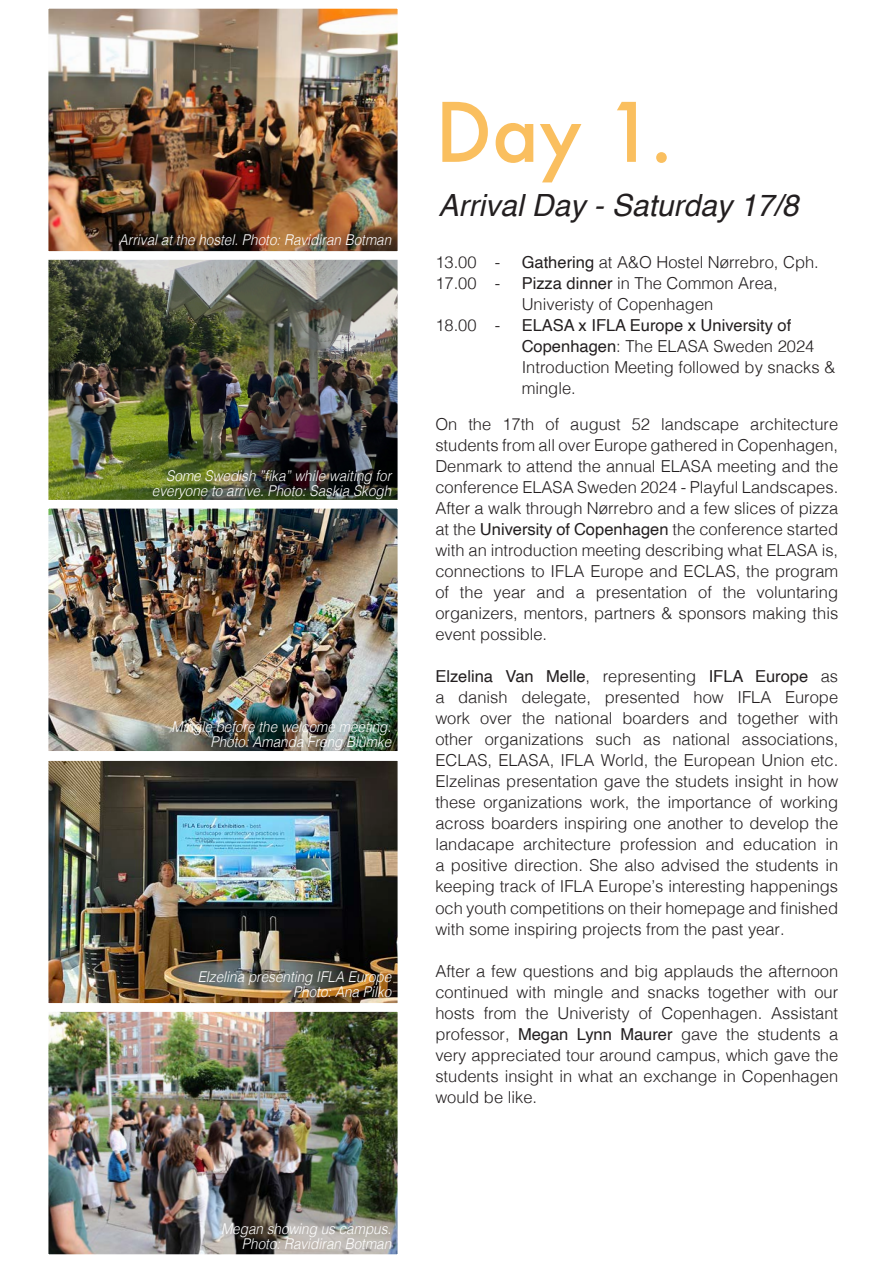
<style>
.page{position:relative;width:893px;height:1263px;background:#fff}
.page>*{position:absolute;margin:0;border:0;box-sizing:border-box;transform-origin:0 0}
.TOC_1{font:500 79.5px "Futura";color:#fabf5f}
.t1{font:italic 30.6px "Helvetica";color:#231f20}
.t2{font:300 16.5px/21px "Helvetica";color:#231f20;text-align:justify}
.t3{font:italic 300 14.85px "Helvetica";color:#fff;scale:.91 1}
.s1{font-weight:400}
</style>
<div class="page">
<img style="left:50px;top:260px;width:346px;height:490px">
<div style="left:40px;top:249px;width:366px;height:260px;border:9px solid #fff"></div>
<img style="left:50px;top:10px;width:346px;height:240px">
<div style="left:40px;top:0;width:366px;height:260px;border:9px solid #fff"></div>
<div style="left:40px;top:500px;width:366px;height:260px;border:9px solid #fff"></div>
<img style="left:50px;top:762px;width:346px;height:491px">
<div style="left:40px;top:752px;width:366px;height:260px;border:9px solid #fff"></div>
<div style="left:40px;top:1003px;width:366px;height:260px;border:9px solid #fff"></div>
<p class="t3" style="left:119px;top:227px;width:301px">Arrival at the hostel. Photo: Ravidiran Botman</p>
<p class="t3" style="left:166px;top:463px;width:249px">Some Swedish ”fika” while waiting for</p>
<p class="t3" style="left:152px;top:478px;width:265px">everyone to arrive. Photo: Saskia Skogh</p>
<p class="t3" style="left:171px;top:714px;width:243px">Mingle before the welcome meeting.</p>
<p class="t3" style="left:210px;top:729px;width:200px">Photo: Amanda Freng Blümke</p>
<p class="t3" style="left:198px;top:964px;width:214px">Elzelina presenting IFLA Europe</p>
<p class="t3" style="left:293px;top:979px;width:110px">Photo: Ana Pilko</p>
<p class="TOC_1" style="left:435px;top:78px;width:240px">Day 1.</p>
<p class="t1" style="left:438px;top:182px;width:362px">Arrival Day - Saturday 17/8</p>
<p class="t2" style="left:435px;top:250px;width:43px">13.00</p>
<p class="t2" style="left:435px;top:271px;width:43px">17.00</p>
<p class="t2" style="left:435px;top:313px;width:43px">18.00</p>
<p class="t2" style="left:495px;top:251px;width:7px">-</p>
<p class="t2" style="left:495px;top:272px;width:7px">-</p>
<p class="t2" style="left:495px;top:314px;width:7px">-</p>
<p class="t2" style="left:522px;top:251px;width:299px"><span class="s1">Gathering</span> at A&amp;O Hostel Nørrebro, Cph.</p>
<p class="t2" style="left:522px;top:272px;width:257px"><span class="s1">Pizza dinner</span> in The Common Area,<br>Univeristy of Copenhagen</p>
<p class="t2" style="left:522px;top:314px;width:315px;text-align:left"><span class="s1">ELASA x IFLA Europe x University of<br>Copenhagen</span>: The ELASA Sweden 2024<br>Introduction Meeting followed by snacks &amp; mingle.</p>
<p class="t2" style="left:435px;top:413px;width:404px">On the 17th of august 52 landscape architecture students from all over Europe gathered in Copenhagen, Denmark to attend the annual ELASA meeting and the conference ELASA Sweden 2024 - Playful Landscapes.<br>After a walk through Nørrebro and a few slices of pizza at the <span class="s1">University of Copenhagen</span> the conference started with an introduction meeting describing what ELASA is, connections to IFLA Europe and ECLAS, the program of the year and a presentation of the voluntaring organizers, mentors, partners &amp; sponsors making this event possible.</p>
<p class="t2" style="left:435px;top:665px;width:404px"><span class="s1">Elzelina Van Melle</span>, representing <span class="s1">IFLA Europe</span> as a danish delegate, presented how IFLA Europe work over the national boarders and together with other organizations such as national associations, ECLAS, ELASA, IFLA World, the European Union etc.<br>Elzelinas presentation gave the studets insight in how these organizations work, the importance of working across boarders inspiring one another to develop the landacape architecture profession and education in a positive direction. She also advised the students in keeping track of IFLA Europe’s interesting happenings och youth competitions on their homepage and finished with some inspiring projects from the past year.</p>
<p class="t2" style="left:435px;top:959px;width:404px">After a few questions and big applauds the afternoon continued with mingle and snacks together with our hosts from the Univeristy of Copenhagen. Assistant professor, <span class="s1">Megan Lynn Maurer</span> gave the students a very appreciated tour around campus, which gave the students insight in what an exchange in Copenhagen would be like.</p>
<p class="t3" style="left:221px;top:1216px;width:189px">Megan showing us campus.</p>
<p class="t3" style="left:242px;top:1231px;width:166px">Photo: Ravidiran Botman</p>
</div>
